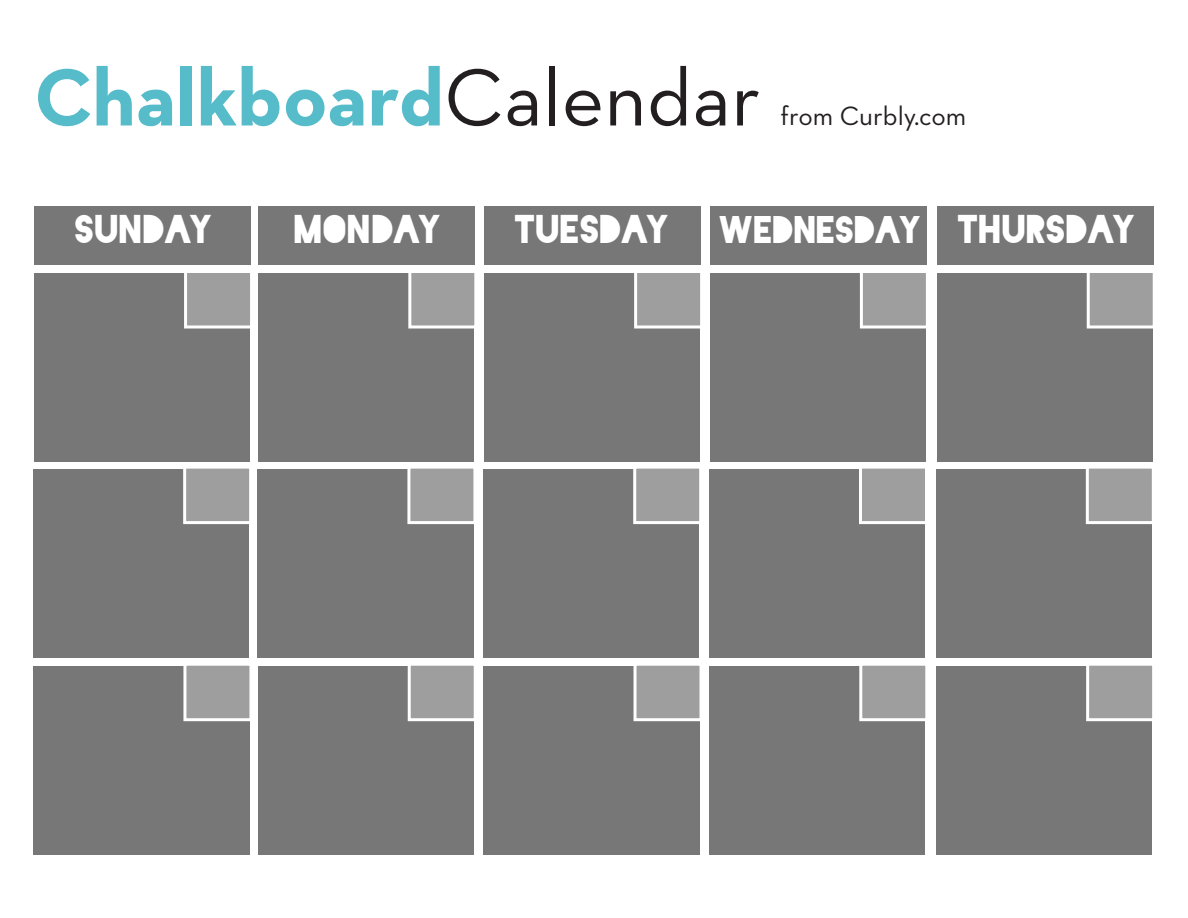
<style>
.page{position:relative;width:1188px;height:918px;background:#fff}
.page>*{position:absolute;margin:0;border:0;box-sizing:border-box;transform-origin:0 0}
.t1{font:700 82.5px "Neutra Text";color:#56bcca}
.t2{font:37.5px "Blackout Midnight";letter-spacing:.01em;color:#fff}
.t3{font:36px "Blackout Midnight";letter-spacing:.01em;color:#fff}
.t4{font:27px "Neutra Text";color:#231f20}
.s1{font-weight:400;color:#231f20}
</style>
<div class="page">
<div style="left:34px;top:206px;width:217px;height:59px;background:#787778"></div>
<div style="left:34px;top:273px;width:216px;height:189px;background:#787778"></div>
<div style="left:184px;top:270px;width:69px;height:58px;background:#9e9e9e;border:3px solid #fff"></div>
<div style="left:258px;top:206px;width:217px;height:59px;background:#787778"></div>
<div style="left:258px;top:273px;width:216px;height:189px;background:#787778"></div>
<div style="left:408px;top:270px;width:69px;height:58px;background:#9e9e9e;border:3px solid #fff"></div>
<div style="left:484px;top:206px;width:217px;height:59px;background:#787778"></div>
<div style="left:484px;top:273px;width:216px;height:189px;background:#787778"></div>
<div style="left:634px;top:270px;width:69px;height:58px;background:#9e9e9e;border:3px solid #fff"></div>
<div style="left:710px;top:206px;width:217px;height:59px;background:#787778"></div>
<div style="left:710px;top:273px;width:216px;height:189px;background:#787778"></div>
<div style="left:860px;top:270px;width:69px;height:58px;background:#9e9e9e;border:3px solid #fff"></div>
<div style="left:937px;top:206px;width:216px;height:59px;background:#787778"></div>
<div style="left:937px;top:273px;width:216px;height:189px;background:#787778"></div>
<div style="left:1087px;top:270px;width:69px;height:58px;background:#9e9e9e;border:3px solid #fff"></div>
<div style="left:33px;top:469px;width:216px;height:189px;background:#787778"></div>
<div style="left:183px;top:466px;width:69px;height:58px;background:#9e9e9e;border:3px solid #fff"></div>
<div style="left:257px;top:469px;width:216px;height:189px;background:#787778"></div>
<div style="left:407px;top:466px;width:69px;height:58px;background:#9e9e9e;border:3px solid #fff"></div>
<div style="left:483px;top:469px;width:216px;height:189px;background:#787778"></div>
<div style="left:633px;top:466px;width:69px;height:58px;background:#9e9e9e;border:3px solid #fff"></div>
<div style="left:709px;top:469px;width:216px;height:189px;background:#787778"></div>
<div style="left:859px;top:466px;width:69px;height:58px;background:#9e9e9e;border:3px solid #fff"></div>
<div style="left:936px;top:469px;width:216px;height:189px;background:#787778"></div>
<div style="left:1086px;top:466px;width:69px;height:58px;background:#9e9e9e;border:3px solid #fff"></div>
<div style="left:33px;top:666px;width:216px;height:189px;background:#787778"></div>
<div style="left:183px;top:663px;width:69px;height:58px;background:#9e9e9e;border:3px solid #fff"></div>
<div style="left:258px;top:666px;width:216px;height:189px;background:#787778"></div>
<div style="left:408px;top:663px;width:69px;height:58px;background:#9e9e9e;border:3px solid #fff"></div>
<div style="left:484px;top:666px;width:216px;height:189px;background:#787778"></div>
<div style="left:634px;top:663px;width:69px;height:58px;background:#9e9e9e;border:3px solid #fff"></div>
<div style="left:709px;top:666px;width:216px;height:189px;background:#787778"></div>
<div style="left:859px;top:663px;width:69px;height:58px;background:#9e9e9e;border:3px solid #fff"></div>
<div style="left:936px;top:666px;width:216px;height:189px;background:#787778"></div>
<div style="left:1086px;top:663px;width:69px;height:58px;background:#9e9e9e;border:3px solid #fff"></div>
<p class="t1" style="left:34px;top:46px;width:728px">Chalkboard<span class="s1">Calendar</span></p>
<p class="t4" style="left:780px;top:100px;width:187px">from Curbly.com</p>
<p class="t2" style="left:76px;top:213px;width:139px">SUNDAY</p>
<p class="t2" style="left:295px;top:213px;width:148px">MONDAY</p>
<p class="t2" style="left:515px;top:213px;width:155px">TUESDAY</p>
<p class="t3" style="left:719px;top:215px;width:203px">WEDNESDAY</p>
<p class="t2" style="left:958px;top:213px;width:179px">THURSDAY</p>
</div>
